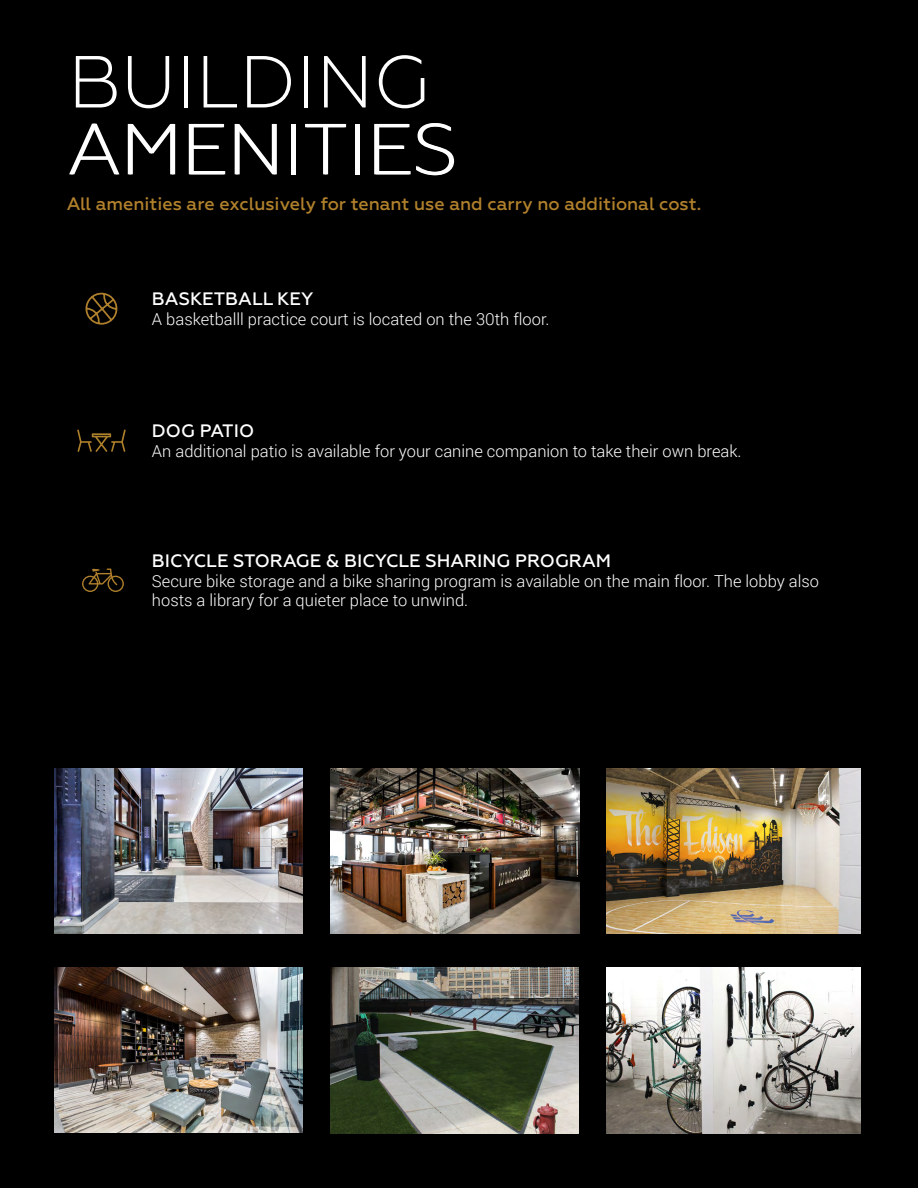
<style>
.page{position:relative;width:918px;height:1188px;background:#000}
.page>*{position:absolute;margin:0;border:0;box-sizing:border-box;transform-origin:0 0}
.t1{font:300 73.5px "Geometria";color:#fff}
.t2{font:300 72px "Geometria";color:#fff}
.t3{font:500 18px "Geometria";color:#b1812c}
.t4{font:500 18px "Geometria";color:#fff}
.t5{font:300 16.5px/19.8px "Roboto";color:#fff}
</style>
<div class="page">
<svg style="left:82px;top:569px;width:42px;height:23px"></svg>
<img style="left:54px;top:768px;width:249px;height:166px">
<img style="left:331px;top:768px;width:248px;height:166px">
<img style="left:331px;top:967px;width:247px;height:166px">
<img style="left:54px;top:967px;width:249px;height:166px">
<img style="left:607px;top:967px;width:253px;height:166px">
<img style="left:607px;top:768px;width:253px;height:166px">
<svg style="left:85px;top:292px;width:33px;height:33px"></svg>
<svg style="left:77px;top:429px;width:49px;height:23px"></svg>
<h1 class="t1" style="left:68px;top:40px;width:364px">BUILDING</h1>
<h2 class="t2" style="left:67px;top:108px;width:392px">AMENITIES</h2>
<p class="t3" style="left:67px;top:193px;width:636px">All amenities are exclusively for tenant use and carry no additional cost.</p>
<p class="t4" style="left:152px;top:288px;width:163px">BASKETBALL KEY</p>
<p class="t5" style="left:152px;top:308px;width:399px">A basketballl practice court is located on the 30th floor.</p>
<p class="t4" style="left:152px;top:421px;width:104px">DOG PATIO</p>
<p class="t5" style="left:152px;top:441px;width:591px">An additional patio is available for your canine companion to take their own break.</p>
<p class="t4" style="left:152px;top:550px;width:461px">BICYCLE STORAGE &amp; BICYCLE SHARING PROGRAM</p>
<p class="t5" style="left:152px;top:570px;width:669px">Secure bike storage and a bike sharing program is available on the main floor. The lobby also hosts a library for a quieter place to unwind.</p>
</div>
